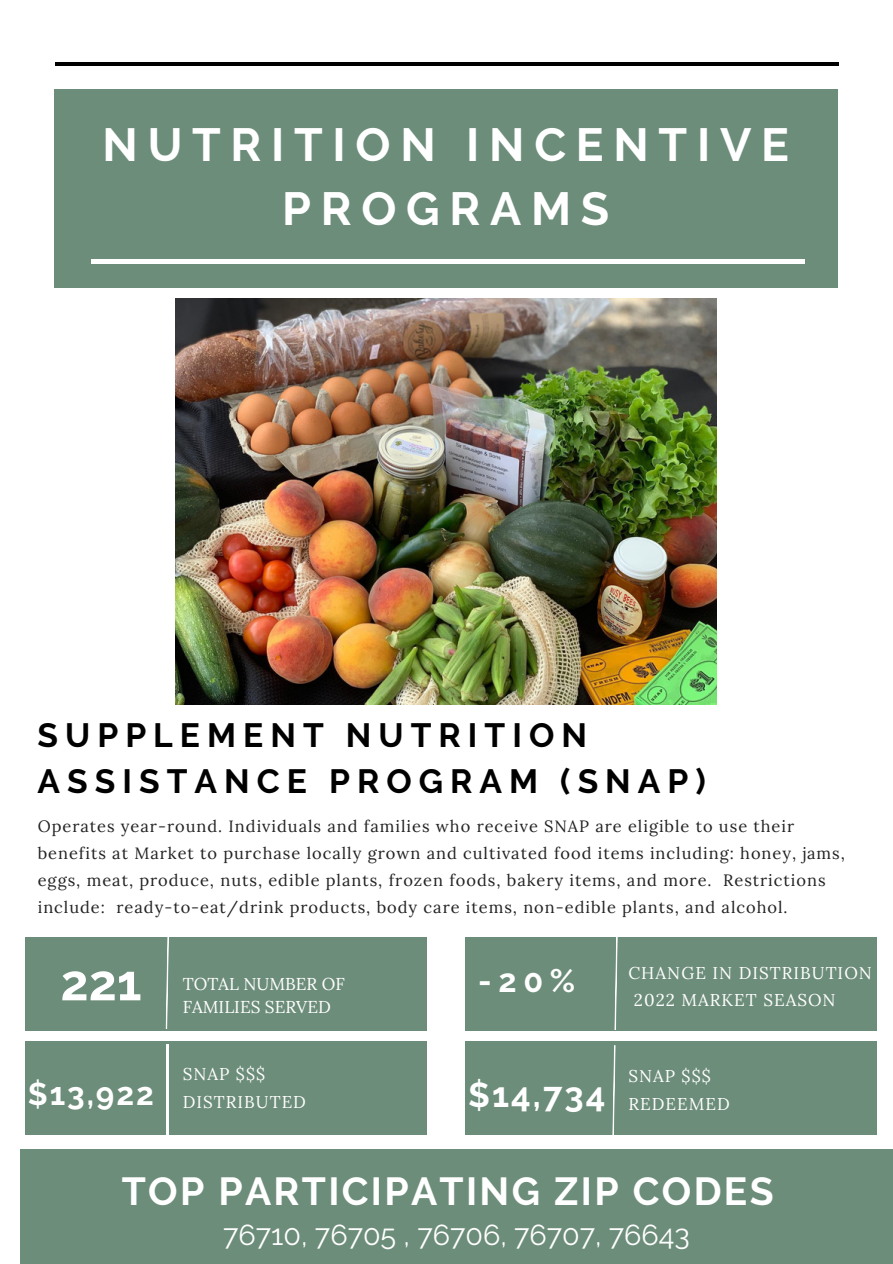
<style>
.page{position:relative;width:893px;height:1264px;background:#fff}
.page>*{position:absolute;margin:0;border:0;box-sizing:border-box;transform-origin:0 0}
.t1{font:700 49.95px "Raleway";color:#fff}
.t2{font:700 46.35px/64.2px "Raleway";letter-spacing:.21em;color:#fff;text-align:center}
.t3{font:700 39px "Raleway";letter-spacing:.06em;color:#fff}
.t4{font:700 34.5px "Raleway";color:#fff}
.t5{font:700 33.6px/46.2px "Raleway";letter-spacing:.21em;color:#000}
.t6{font:700 32.25px "Raleway";color:#fff}
.t7{font:700 31.5px "Raleway";color:#fff}
.t8{font:28.65px "Raleway";color:#fff}
.t9{font:17.1px/27.9px "Lora";letter-spacing:.06em;color:#fff}
.t10{font:17.1px "Lora";color:#fff}
.t11{font:16.35px/27px "Lora";letter-spacing:.06em;color:#222}
</style>
<div class="page">
<hr style="left:55px;top:62px;width:783px;height:4px;background:#000">
<div style="left:55px;top:89px;width:783px;height:198px;background:#6c8d79"></div>
<hr style="left:91px;top:260px;width:713px;height:3px;background:#fff">
<img style="left:175px;top:298px;width:541px;height:406px">
<div style="left:20px;top:1148px;width:872px;height:115px;background:#6c8d79"></div>
<div style="left:25px;top:937px;width:412px;height:93px;background:#6c8d79"></div>
<div style="left:465px;top:937px;width:411px;height:93px;background:#6c8d79"></div>
<svg style="left:614px;top:937px;width:3px;height:93px"></svg>
<div style="left:25px;top:1041px;width:412px;height:93px;background:#6c8d79"></div>
<svg style="left:165px;top:937px;width:4px;height:92px"></svg>
<hr style="left:166px;top:1044px;width:2px;height:94px;background:#fff">
<div style="left:465px;top:1041px;width:411px;height:93px;background:#6c8d79"></div>
<svg style="left:612px;top:1045px;width:3px;height:90px"></svg>
<div style="left:428px;top:937px;width:37px;height:211px;background:#fff"></div>
<p class="t2" style="left:103px;top:112px;width:687px">NUTRITION INCENTIVE<br>PROGRAMS</p>
<p class="t5" style="left:38px;top:712px;width:669px">SUPPLEMENT NUTRITION<br>ASSISTANCE PROGRAM (SNAP)</p>
<h2 class="t11" style="left:38px;top:812px;width:808px">Operates year-round. Individuals and families who receive SNAP are eligible to use their benefits at Market to purchase locally grown and cultivated food items including: honey, jams, eggs, meat, produce, nuts, edible plants, frozen foods, bakery items, and more. Restrictions include: ready-to-eat/drink products, body care items, non-edible plants, and alcohol.</h2>
<h6 class="t1" style="left:60px;top:953px;width:83px">221</h6>
<h4 class="t10" style="left:183px;top:972px;width:164px">TOTAL NUMBER OF</h4>
<h4 class="t10" style="left:183px;top:996px;width:150px">FAMILIES SERVED</h4>
<p class="t6" style="left:478px;top:962px;width:99px">-20%</p>
<p class="t9" style="left:183px;top:1059px;width:125px">SNAP $$$<br>DISTRIBUTED</p>
<h5 class="t7" style="left:28px;top:1075px;width:127px">$13,922</h5>
<h6 class="t4" style="left:468px;top:1074px;width:139px">$14,734</h6>
<h1 class="t9" style="left:633px;top:958px;width:239px;text-indent:-6px">CHANGE IN DISTRIBUTION<br>2022 MARKET SEASON</h1>
<h4 class="t9" style="left:628px;top:1061px;width:103px">SNAP $$$<br>REDEEMED</h4>
<h6 class="t3" style="left:122px;top:1167px;width:653px">TOP PARTICIPATING ZIP CODES</h6>
<h6 class="t8" style="left:223px;top:1217px;width:468px">76710, 76705 , 76706, 76707, 76643</h6>
</div>
